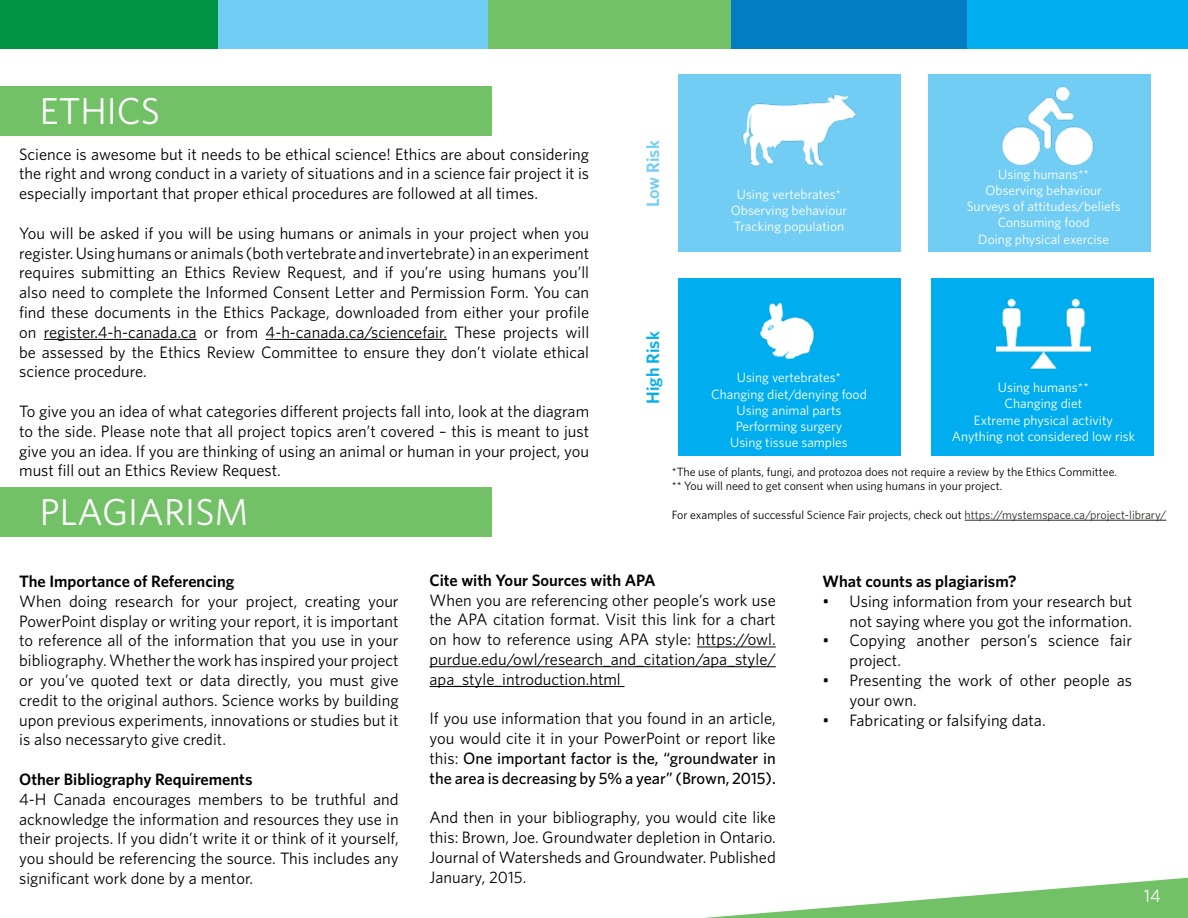
<style>
.page{position:relative;width:1188px;height:918px;background:#fff}
.page>*{position:absolute;margin:0;border:0;box-sizing:border-box;transform-origin:0 0}
.t1{font:37.5px "Whitney";color:#fff}
.t2{font:600 18px "Whitney";color:#00aeef}
.t3{font:600 18px "Whitney";color:#72cdf4}
.t4{font:18px "Whitney";color:#fff}
.t5{font:16.5px/19.8px "Whitney";color:#000;text-align:justify}
.t6{font:600 16.5px "Whitney";color:#000}
.t7{font:13.5px/16.2px "Whitney";color:#fff;text-align:center}
.t8{font:12px/14.4px "Whitney";color:#000}
.s1{color:#2d2a26}
.s2{font-weight:500}
</style>
<div class="page">
<svg style="left:704px;top:878px;width:484px;height:40px"></svg>
<hr style="left:44px;top:339px;width:153px;height:1px;background:#000">
<hr style="left:266px;top:339px;width:181px;height:1px;background:#000">
<div style="left:0;top:0;width:218px;height:49px;background:#009444"></div>
<div style="left:218px;top:0;width:271px;height:49px;background:#72cdf4"></div>
<div style="left:489px;top:0;width:242px;height:49px;background:#73c167"></div>
<div style="left:731px;top:0;width:236px;height:49px;background:#007dc3"></div>
<div style="left:967px;top:0;width:221px;height:49px;background:#00aeef"></div>
<div style="left:0;top:87px;width:491px;height:49px;background:#73c167"></div>
<div style="left:0;top:488px;width:491px;height:49px;background:#73c167"></div>
<hr style="left:965px;top:520px;width:201px;height:1px;background:#2d2a26">
<hr style="left:697px;top:647px;width:79px;height:1px;background:#000">
<hr style="left:430px;top:666px;width:346px;height:1px;background:#000">
<hr style="left:430px;top:686px;width:195px;height:1px;background:#000">
<div style="left:678px;top:75px;width:222px;height:177px;background:#72cdf4"></div>
<div style="left:929px;top:75px;width:222px;height:177px;background:#72cdf4"></div>
<div style="left:678px;top:279px;width:222px;height:177px;background:#00aeef"></div>
<div style="left:932px;top:279px;width:222px;height:177px;background:#00aeef"></div>
<img style="left:742px;top:94px;width:115px;height:73px">
<img style="left:1001px;top:86px;width:93px;height:79px">
<img style="left:720px;top:278px;width:130px;height:82px">
<img style="left:997px;top:298px;width:93px;height:71px">
<h1 class="t1" style="left:40px;top:87px;width:122px">ETHICS</h1>
<p class="t5" style="left:19px;top:143px;width:571px">Science is awesome but it needs to be ethical science! Ethics are about considering the right and wrong conduct in a variety of situations and in a science fair project it is especially important that proper ethical procedures are followed at all times.</p>
<p class="t5" style="left:19px;top:223px;width:572px">You will be asked if you will be using humans or animals in your project when you register. Using humans or animals (both vertebrate and invertebrate) in an experiment requires submitting an Ethics Review Request, and if you’re using humans you’ll also need to complete the Informed Consent Letter and Permission Form. You can find these documents in the Ethics Package, downloaded from either your profile on register.4-h-canada.ca or from 4-h-canada.ca/sciencefair. These projects will be assessed by the Ethics Review Committee to ensure they don’t violate ethical science procedure.</p>
<p class="t5" style="left:19px;top:401px;width:572px">To give you an idea of what categories different projects fall into, look at the diagram to the side. Please note that all project topics aren’t covered – this is meant to just give you an idea. If you are thinking of using an animal or human in your project, you must fill out an Ethics Review Request.</p>
<h1 class="t1" style="left:40px;top:487px;width:210px">PLAGIARISM</h1>
<p class="t3" style="left:641px;top:207px;width:68px;rotate:-90deg">Low Risk</p>
<p class="t7" style="left:731px;top:185px;width:118px">Using vertebrates*<br>Observing behaviour<br>Tracking population</p>
<p class="t7" style="left:967px;top:166px;width:155px">Using humans**<br>Observing behaviour<br>Surveys of attitudes/beliefs<br>Consuming food<br>Doing physical exercise</p>
<p class="t2" style="left:641px;top:404px;width:74px;rotate:-90deg">High Risk</p>
<p class="t7" style="left:711px;top:369px;width:157px">Using vertebrates*<br>Changing diet/denying food<br>Using animal parts<br>Performing surgery<br>Using tissue samples</p>
<p class="t7" style="left:952px;top:379px;width:185px">Using humans**<br>Changing diet<br>Extreme physical activity<br>Anything not considered low risk</p>
<p class="t8" style="left:672px;top:464px;width:447px">*The use of plants, fungi, and protozoa does not require a review by the Ethics Committee. ** You will need to get consent when using humans in your project.</p>
<p class="t8" style="left:672px;top:507px;width:496px">For examples of successful Science Fair projects, check out <span class="s1">https://mystemspace.ca/project-library/</span></p>
<p class="t6" style="left:19px;top:570px;width:217px">The Importance of Referencing</p>
<p class="t5" style="left:19px;top:591px;width:381px">When doing research for your project, creating your PowerPoint display or writing your report, it is important to reference all of the information that you use in your bibliography. Whether the work has inspired your project or you’ve quoted text or data directly, you must give credit to the original authors. Science works by building upon previous experiments, innovations or studies but it is also necessaryto give credit.</p>
<p class="t6" style="left:19px;top:768px;width:235px">Other Bibliography Requirements</p>
<p class="t5" style="left:19px;top:789px;width:381px">4-H Canada encourages members to be truthful and acknowledge the information and resources they use in their projects. If you didn’t write it or think of it yourself, you should be referencing the source. This includes any significant work done by a mentor.</p>
<p class="t6" style="left:430px;top:569px;width:228px">Cite with Your Sources with APA</p>
<p class="t5" style="left:430px;top:590px;width:348px">When you are referencing other people’s work use the APA citation format. Visit this link for a chart on how to reference using APA style: https://owl. purdue.edu/owl/research_and_citation/apa_style/ apa_style_introduction.html</p>
<p class="t5" style="left:430px;top:708px;width:348px">If you use information that you found in an article, you would cite it in your PowerPoint or report like this: <span class="s2">One important factor is the, “groundwater in the area is decreasing by 5% a year” (Brown, 2015).</span></p>
<p class="t5" style="left:430px;top:807px;width:348px">And then in your bibliography, you would cite like this: Brown, Joe. Groundwater depletion in Ontario.<br>Journal of Watersheds and Groundwater. Published January, 2015.</p>
<p class="t6" style="left:823px;top:570px;width:196px">What counts as plagiarism?</p>
<p class="t5" style="left:823px;top:591px;width:311px;text-align:right">• Using information from your research but not saying where you got the information.</p>
<p class="t5" style="left:850px;top:630px;width:284px;text-indent:-27px">• Copying another person’s science fair project.</p>
<p class="t5" style="left:850px;top:670px;width:284px;text-indent:-27px">• Presenting the work of other people as your own.</p>
<p class="t5" style="left:823px;top:710px;width:225px">• Fabricating or falsifying data.</p>
<p class="t4" style="left:1144px;top:884px;width:19px">14</p>
</div>
